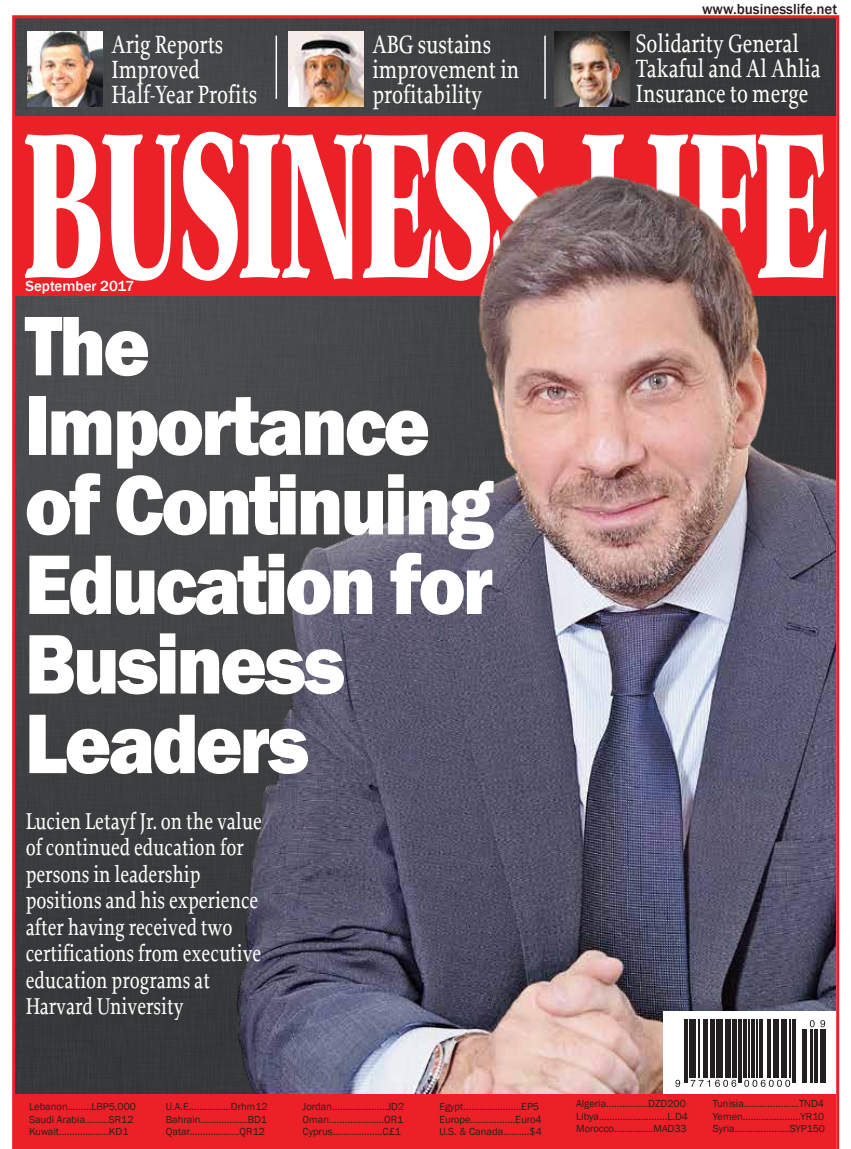
<style>
.page{position:relative;width:851px;height:1149px;background:#fff}
.page>*{position:absolute;margin:0;border:0;box-sizing:border-box;transform-origin:0 0}
.t1{font:800 87.45px/79.5px "Franklin Gothic";letter-spacing:-.035em;color:#fff;scale:.91 1}
.t2{font:500 26.25px/25.2px "Proforma";color:#fff;scale:.8 1}
.t3{font:500 24.15px/26.5px "Proforma";color:#fff;scale:.8 1}
.t4{font:500 15px "Franklin Gothic";color:#231f20}
.t5{font:500 15px "Franklin Gothic";color:#fff}
.t6{font:10.5px/12.6px "Franklin Gothic";color:#231f20}
</style>
<div class="page">
<img style="left:12px;top:15px;width:827px;height:1133px">
<h2 class="t2" style="left:111px;top:31px;width:183px">Arig Reports<br>Improved<br>Half-Year Profits</h2>
<h3 class="t5" style="left:25px;top:277px;width:110px">September 2017</h3>
<h3 class="t4" style="left:702px;top:0;width:137px">www.businesslife.net</h3>
<h2 class="t2" style="left:372px;top:31px;width:185px">ABG sustains improvement in profitability</h2>
<h2 class="t2" style="left:636px;top:30px;width:232px">Solidarity General<br>Takaful and Al Ahlia<br>Insurance to merge</h2>
<h1 class="t1" style="left:25px;top:306px;width:517px">The<br>Importance of Continuing<br>Education for<br>Business<br>Leaders</h1>
<h3 class="t3" style="left:26px;top:807px;width:297px">Lucien Letayf Jr. on the value of continued education for persons in leadership positions and his experience after having received two certifications from executive education programs at<br>Harvard University</h3>
<p class="t6" style="left:29px;top:1100px;width:108px">Lebanon.........LBP5,000<br>Saudi Arabia.........SR12<br>Kuwait...................KD1</p>
<p class="t6" style="left:166px;top:1100px;width:103px;text-align:justify">U.A.E................Drhm12<br>Bahrain..................BD1<br>Qatar...................QR12</p>
<p class="t6" style="left:302px;top:1100px;width:103px;text-align:justify">Jordan.....................JD2<br>Oman.....................OR1<br>Cyprus...................C£1</p>
<p class="t6" style="left:439px;top:1100px;width:104px">Egypt......................EP5<br>Europe.................Euro4<br>U.S. &amp; Canada..........$4</p>
<p class="t6" style="left:576px;top:1097px;width:113px">Algeria................DZD200<br>Libya..........................L.D4<br>Morocco...............MAD33</p>
<p class="t6" style="left:712px;top:1097px;width:114px;text-align:justify">Tunisia.....................TND4<br>Yemen......................YR10<br>Syria.....................SYP150</p>
</div>
